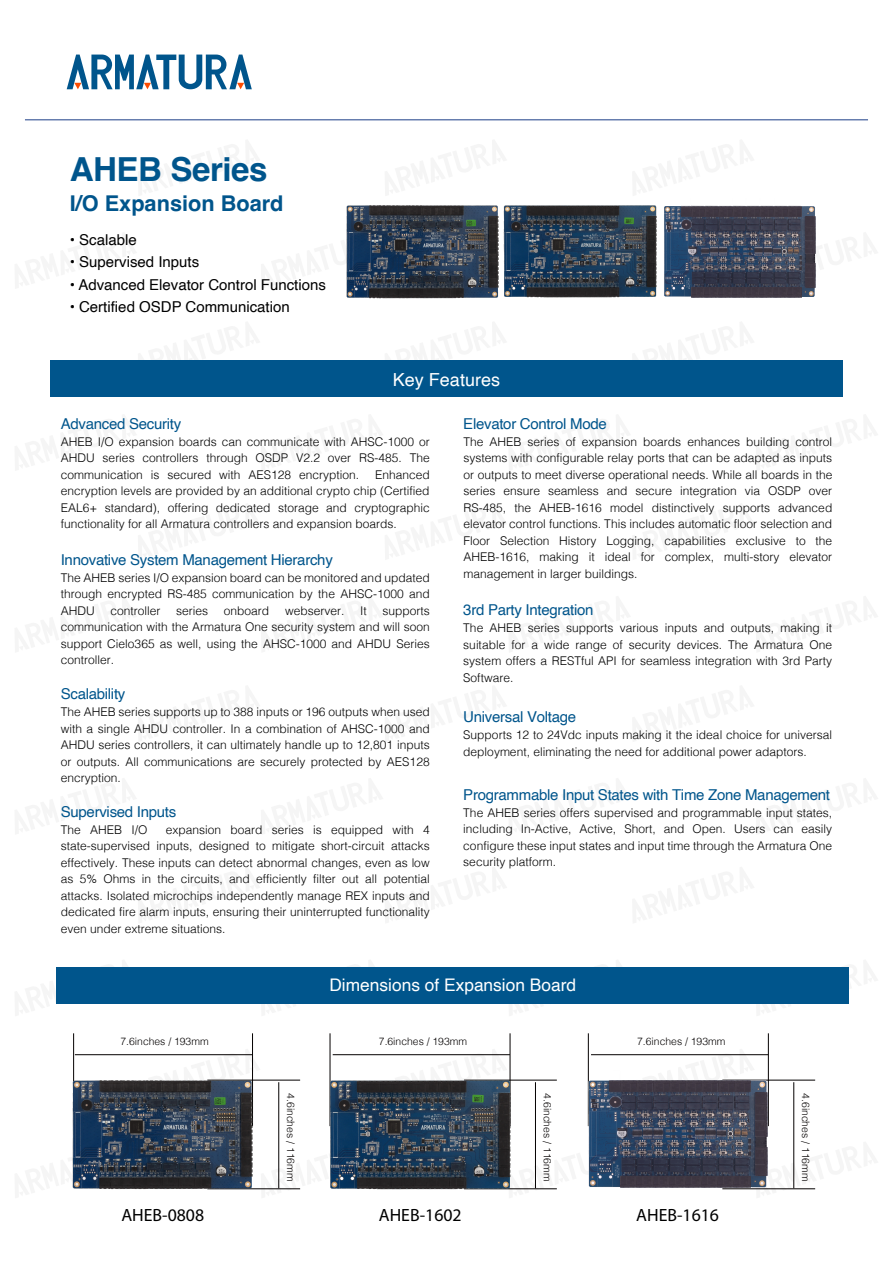
<style>
.page{position:relative;width:893px;height:1263px;background:#fff}
.page>*{position:absolute;margin:0;border:0;box-sizing:border-box;transform-origin:0 0}
.t1{font:700 33.15px "Helvetica";letter-spacing:-.015em;color:#00558c}
.t2{font:700 21.75px "Helvetica";color:#00558c}
.t3{font:18px "Helvetica";color:#fff}
.t4{font:17.7px "Myriad Pro";color:#000}
.t5{font:17.4px "Helvetica";color:#fff}
.t6{font:15px "Helvetica";letter-spacing:-.02em;color:#00558c}
.t7{font:15px "Helvetica";color:#000}
.t8{font:300 12px/16.5px "Helvetica";color:#000;text-align:justify}
.t9{font:300 10.35px "Helvetica";color:#040000}
</style>
<div class="page">
<svg style="left:67px;top:55px;width:185px;height:34px"></svg>
<svg style="left:138px;top:360px;width:122px;height:1px"></svg>
<svg style="left:385px;top:360px;width:122px;height:1px"></svg>
<svg style="left:632px;top:360px;width:123px;height:1px"></svg>
<svg style="left:56px;top:967px;width:81px;height:37px"></svg>
<svg style="left:261px;top:1003px;width:123px;height:1px"></svg>
<svg style="left:508px;top:1003px;width:123px;height:1px"></svg>
<svg style="left:756px;top:1003px;width:93px;height:1px"></svg>
<svg style="left:138px;top:1055px;width:122px;height:25px"></svg>
<svg style="left:72px;top:1141px;width:48px;height:49px"></svg>
<svg style="left:261px;top:1141px;width:123px;height:49px"></svg>
<svg style="left:508px;top:1141px;width:49px;height:49px"></svg>
<svg style="left:385px;top:1055px;width:122px;height:25px"></svg>
<hr style="left:25px;top:120px;width:843px;height:1px;background:#1b3e87">
<div style="left:50px;top:361px;width:793px;height:36px;background:#00558c"></div>
<img style="left:346px;top:205px;width:153px;height:93px">
<img style="left:503px;top:205px;width:153px;height:93px">
<img style="left:664px;top:205px;width:152px;height:93px">
<img style="left:692px;top:206px;width:27px;height:10px">
<svg style="left:806px;top:217px;width:9px;height:9px"></svg>
<img style="left:806px;top:226px;width:9px;height:6px">
<svg style="left:756px;top:232px;width:60px;height:57px;background:#494b5a"></svg>
<img style="left:732px;top:288px;width:69px;height:9px">
<svg style="left:719px;top:288px;width:13px;height:9px"></svg>
<img style="left:691px;top:288px;width:28px;height:9px">
<svg style="left:719px;top:206px;width:13px;height:10px"></svg>
<img style="left:732px;top:206px;width:42px;height:10px">
<svg style="left:774px;top:206px;width:13px;height:10px"></svg>
<img style="left:787px;top:206px;width:14px;height:10px">
<svg style="left:681px;top:206px;width:11px;height:24px"></svg>
<div style="left:57px;top:967px;width:792px;height:36px;background:#00558c"></div>
<hr style="left:73px;top:1033px;width:1px;height:93px;background:#040000">
<hr style="left:252px;top:1033px;width:1px;height:93px;background:#040000">
<hr style="left:75px;top:1054px;width:178px;height:1px;background:#040000">
<hr style="left:207px;top:1080px;width:93px;height:1px;background:#040000">
<hr style="left:207px;top:1188px;width:93px;height:1px;background:#040000">
<hr style="left:278px;top:1082px;width:1px;height:106px;background:#040000">
<img style="left:73px;top:1080px;width:180px;height:109px">
<hr style="left:330px;top:1033px;width:1px;height:93px;background:#040000">
<hr style="left:510px;top:1033px;width:1px;height:93px;background:#040000">
<hr style="left:333px;top:1054px;width:177px;height:1px;background:#040000">
<hr style="left:464px;top:1080px;width:93px;height:1px;background:#040000">
<hr style="left:464px;top:1188px;width:93px;height:1px;background:#040000">
<hr style="left:535px;top:1082px;width:1px;height:106px;background:#040000">
<img style="left:330px;top:1080px;width:180px;height:109px">
<hr style="left:588px;top:1033px;width:1px;height:93px;background:#040000">
<hr style="left:768px;top:1033px;width:1px;height:93px;background:#040000">
<hr style="left:591px;top:1054px;width:177px;height:1px;background:#040000">
<hr style="left:722px;top:1080px;width:93px;height:1px;background:#040000">
<hr style="left:793px;top:1082px;width:1px;height:106px;background:#040000">
<img style="left:587px;top:1070px;width:183px;height:120px">
<img style="left:621px;top:1080px;width:11px;height:12px">
<svg style="left:632px;top:1054px;width:135px;height:52px"></svg>
<svg style="left:756px;top:1141px;width:60px;height:49px"></svg>
<img style="left:756px;top:1104px;width:11px;height:32px">
<img style="left:756px;top:1148px;width:11px;height:16px">
<img style="left:621px;top:1176px;width:129px;height:12px">
<svg style="left:609px;top:1080px;width:12px;height:28px"></svg>
<h1 class="t1" style="left:70px;top:149px;width:199px">AHEB Series</h1>
<h2 class="t2" style="left:70px;top:190px;width:215px">I/O Expansion Board</h2>
<p class="t7" style="left:70px;top:228px;width:68px">• Scalable</p>
<p class="t7" style="left:70px;top:250px;width:131px">• Supervised Inputs</p>
<p class="t7" style="left:70px;top:273px;width:258px">• Advanced Elevator Control Functions</p>
<p class="t7" style="left:70px;top:295px;width:222px">• Certified OSDP Communication</p>
<h3 class="t3" style="left:393px;top:365px;width:109px">Key Features</h3>
<p class="t6" style="left:61px;top:412px;width:122px">Advanced Security</p>
<p class="t8" style="left:61px;top:432px;width:370px">AHEB I/O expansion boards can communicate with AHSC-1000 or AHDU series controllers through OSDP V2.2 over RS-485. The communication is secured with AES128 encryption.</p>
<p class="t8" style="left:61px;top:465px;width:370px;text-indent:314px">Enhanced encryption levels are provided by an additional crypto chip (Certified EAL6+ standard), offering dedicated storage and cryptographic functionality for all Armatura controllers and expansion boards.</p>
<p class="t6" style="left:61px;top:548px;width:274px">Innovative System Management Hierarchy</p>
<p class="t8" style="left:61px;top:568px;width:370px">The AHEB series I/O expansion board can be monitored and updated through encrypted RS-485 communication by the AHSC-1000 and AHDU</p>
<p class="t8" style="left:111px;top:601px;width:52px">controller</p>
<p class="t8" style="left:176px;top:601px;width:34px">series</p>
<p class="t8" style="left:224px;top:601px;width:47px">onboard</p>
<p class="t8" style="left:285px;top:601px;width:61px">webserver.</p>
<p class="t8" style="left:360px;top:601px;width:8px">It</p>
<p class="t8" style="left:61px;top:601px;width:370px;text-indent:322px">supports communication with the Armatura One security system and will soon support Cielo365 as well, using the AHSC-1000 and AHDU Series controller.</p>
<p class="t6" style="left:61px;top:683px;width:66px">Scalability</p>
<p class="t8" style="left:61px;top:703px;width:370px">The AHEB series supports up to 388 inputs or 196 outputs when used with a single AHDU controller. In a combination of AHSC-1000 and AHDU series controllers, it can ultimately handle up to 12,801 inputs or outputs. All communications are securely protected by AES128 encryption.</p>
<p class="t6" style="left:61px;top:800px;width:117px">Supervised Inputs</p>
<p class="t8" style="left:61px;top:820px;width:88px">The AHEB I/O</p>
<p class="t8" style="left:61px;top:820px;width:370px;text-indent:105px">expansion board series is equipped with 4 state-supervised inputs, designed to mitigate short-circuit attacks effectively. These inputs can detect abnormal changes, even as low as 5% Ohms in the circuits, and efficiently filter out all potential attacks. Isolated microchips independently manage REX inputs and dedicated fire alarm inputs, ensuring their uninterrupted functionality even under extreme situations.</p>
<p class="t6" style="left:463px;top:412px;width:145px">Elevator Control Mode</p>
<p class="t8" style="left:463px;top:432px;width:370px">The AHEB series of expansion boards enhances building control systems with configurable relay ports that can be adapted as inputs or outputs to meet diverse operational needs. While all boards in the series ensure seamless and secure integration via OSDP over RS-485, the AHEB-1616 model distinctively supports advanced elevator control functions. This includes automatic floor selection and Floor Selection History Logging, capabilities exclusive to the AHEB-1616, making it ideal for complex, multi-story elevator management in larger buildings.</p>
<p class="t6" style="left:463px;top:598px;width:132px">3rd Party Integration</p>
<p class="t8" style="left:463px;top:619px;width:370px">The AHEB series supports various inputs and outputs, making it suitable for a wide range of security devices. The Armatura One system offers a RESTful API for seamless integration with 3rd Party Software.</p>
<p class="t6" style="left:463px;top:705px;width:114px">Universal Voltage</p>
<p class="t8" style="left:463px;top:726px;width:370px">Supports 12 to 24Vdc inputs making it the ideal choice for universal deployment, eliminating the need for additional power adaptors.</p>
<p class="t6" style="left:463px;top:783px;width:368px">Programmable Input States with Time Zone Management</p>
<p class="t8" style="left:463px;top:803px;width:370px">The AHEB series offers supervised and programmable input states, including In-Active, Active, Short, and Open. Users can easily configure these input states and input time through the Armatura One security platform.</p>
<p class="t9" style="left:121px;top:1032px;width:90px">7.6inches / 193mm</p>
<h3 class="t4" style="left:121px;top:1204px;width:84px">AHEB-0808</h3>
<p class="t9" style="left:300px;top:1093px;width:90px;rotate:90deg">4.6inches / 116mm</p>
<h3 class="t5" style="left:329px;top:971px;width:248px">Dimensions of Expansion Board</h3>
<p class="t9" style="left:379px;top:1032px;width:90px">7.6inches / 193mm</p>
<h3 class="t4" style="left:379px;top:1204px;width:84px">AHEB-1602</h3>
<p class="t9" style="left:556px;top:1093px;width:90px;rotate:90deg">4.6inches / 116mm</p>
<p class="t9" style="left:637px;top:1032px;width:90px">7.6inches / 193mm</p>
<h3 class="t4" style="left:636px;top:1204px;width:84px">AHEB-1616</h3>
<p class="t9" style="left:815px;top:1093px;width:90px;rotate:90deg">4.6inches / 116mm</p>
</div>
